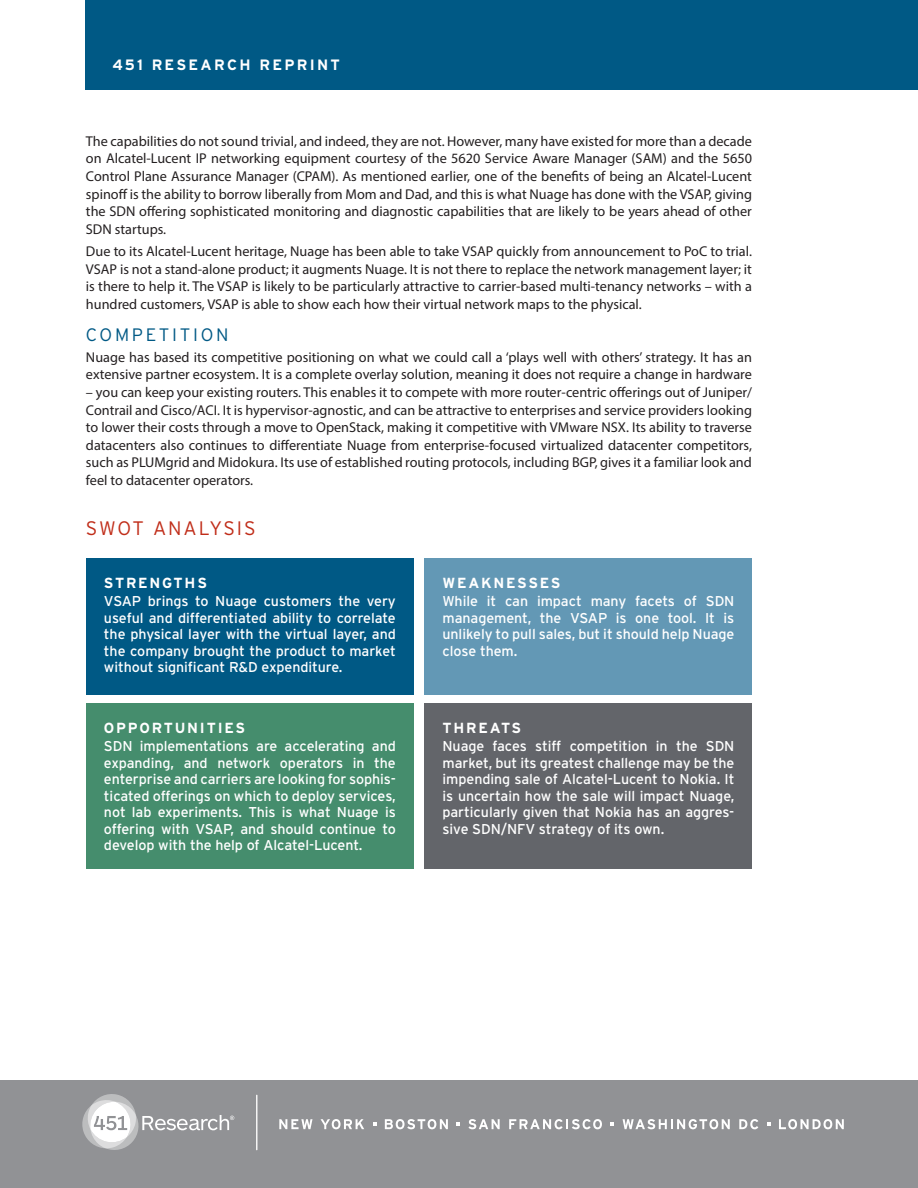
<style>
.page{position:relative;width:918px;height:1188px;background:#fff}
.page>*{position:absolute;margin:0;border:0;box-sizing:border-box;transform-origin:0 0}
.SWOT_Hed{font:300 19.5px "Interstate";letter-spacing:.095em;color:#c02d19}
.Hed_30_Shorter{font:300 18px "Interstate";letter-spacing:.15em;color:#005985}
.Header{font:700 15px "Interstate";letter-spacing:.15em;color:#fff}
.SWOT_Head{font:700 14.7px "Interstate";letter-spacing:.12em;color:#fff}
.Myriad_Body{font:14.25px/17.7px "Myriad Pro";color:#231f20;text-align:justify}
.SWOT_Body{font:14.25px/16.5px "Interstate";letter-spacing:-.005em;color:#fff;text-align:justify}
</style>
<div class="page">
<div style="left:0;top:1080px;width:918px;height:108px;background:#919295"></div>
<hr style="left:256px;top:1095px;width:1px;height:55px;background:#fff">
<svg style="left:82px;top:1094px;width:152px;height:56px"></svg>
<svg style="left:279px;top:1119px;width:34px;height:10px"></svg>
<svg style="left:321px;top:1119px;width:43px;height:10px"></svg>
<svg style="left:385px;top:1119px;width:63px;height:10px"></svg>
<svg style="left:468px;top:1119px;width:32px;height:10px"></svg>
<svg style="left:509px;top:1119px;width:93px;height:10px"></svg>
<svg style="left:623px;top:1119px;width:107px;height:10px"></svg>
<svg style="left:739px;top:1119px;width:19px;height:10px"></svg>
<svg style="left:779px;top:1119px;width:65px;height:10px"></svg>
<svg style="left:373px;top:1122px;width:3px;height:4px"></svg>
<svg style="left:456px;top:1122px;width:4px;height:4px"></svg>
<svg style="left:611px;top:1122px;width:3px;height:4px"></svg>
<svg style="left:767px;top:1122px;width:3px;height:4px"></svg>
<div style="left:86px;top:0;width:832px;height:90px;background:#005985"></div>
<div style="left:86px;top:558px;width:328px;height:137px;background:#005985"></div>
<div style="left:425px;top:558px;width:327px;height:137px;background:#6398b5"></div>
<div style="left:86px;top:703px;width:328px;height:165px;background:#458d6d"></div>
<div style="left:425px;top:703px;width:327px;height:165px;background:#63656a"></div>
<p class="Header" style="left:112px;top:55px;width:229px">451 RESEARCH REPRINT</p>
<p class="Myriad_Body" style="left:86px;top:132px;width:668px">The capabilities do not sound trivial, and indeed, they are not. However, many have existed for more than a decade on Alcatel-Lucent IP networking equipment courtesy of the 5620 Service Aware Manager (SAM) and the 5650<br>Control Plane Assurance Manager (CPAM). As mentioned earlier, one of the benefits of being an Alcatel-Lucent spinoff is the ability to borrow liberally from Mom and Dad, and this is what Nuage has done with the VSAP, giving the SDN offering sophisticated monitoring and diagnostic capabilities that are likely to be years ahead of other SDN startups.</p>
<p class="Myriad_Body" style="left:86px;top:242px;width:668px">Due to its Alcatel-Lucent heritage, Nuage has been able to take VSAP quickly from announcement to PoC to trial.<br>VSAP is not a stand-alone product; it augments Nuage. It is not there to replace the network management layer; it is there to help it. The VSAP is likely to be particularly attractive to carrier-based multi-tenancy networks – with a hundred customers, VSAP is able to show each how their virtual network maps to the physical.</p>
<p class="Hed_30_Shorter" style="left:86px;top:324px;width:144px">COMPETITION</p>
<p class="Myriad_Body" style="left:86px;top:348px;width:667px">Nuage has based its competitive positioning on what we could call a ‘plays well with others’ strategy. It has an extensive partner ecosystem. It is a complete overlay solution, meaning it does not require a change in hardware</p>
<p class="Myriad_Body" style="left:86px;top:383px;width:668px">– you can keep your existing routers. This enables it to compete with more router-centric offerings out of Juniper/ Contrail and Cisco/ACI. It is hypervisor-agnostic, and can be attractive to enterprises and service providers looking to lower their costs through a move to OpenStack, making it competitive with VMware NSX. Its ability to traverse datacenters also continues to differentiate Nuage from enterprise-focused virtualized datacenter competitors, such as PLUMgrid and Midokura. Its use of established routing protocols, including BGP, gives it a familiar look and feel to datacenter operators.</p>
<p class="SWOT_Hed" style="left:86px;top:516px;width:171px">SWOT ANALYSIS</p>
<p class="SWOT_Head" style="left:104px;top:574px;width:105px">STRENGTHS</p>
<p class="SWOT_Body" style="left:104px;top:593px;width:293px">VSAP brings to Nuage customers the very useful and differentiated ability to correlate the physical layer with the virtual layer, and the company brought the product to market without significant R&amp;D expenditure.</p>
<p class="SWOT_Head" style="left:104px;top:718px;width:143px">OPPORTUNITIES</p>
<p class="SWOT_Body" style="left:104px;top:738px;width:293px">SDN implementations are accelerating and expanding, and network operators in the enterprise and carriers are looking for sophis&shy;ticated offerings on which to deploy services, not lab experiments. This is what Nuage is offering with VSAP, and should continue to develop with the help of Alcatel-Lucent.</p>
<p class="SWOT_Head" style="left:443px;top:574px;width:119px">WEAKNESSES</p>
<p class="SWOT_Body" style="left:443px;top:593px;width:293px">While it can impact many facets of SDN management, the VSAP is one tool. It is unlikely to pull sales, but it should help Nuage close them.</p>
<p class="SWOT_Head" style="left:443px;top:718px;width:80px">THREATS</p>
<p class="SWOT_Body" style="left:443px;top:738px;width:293px">Nuage faces stiff competition in the SDN market, but its greatest challenge may be the impending sale of Alcatel-Lucent to Nokia. It is uncertain how the sale will impact Nuage, particularly given that Nokia has an aggres&shy;sive SDN/NFV strategy of its own.</p>
</div>
